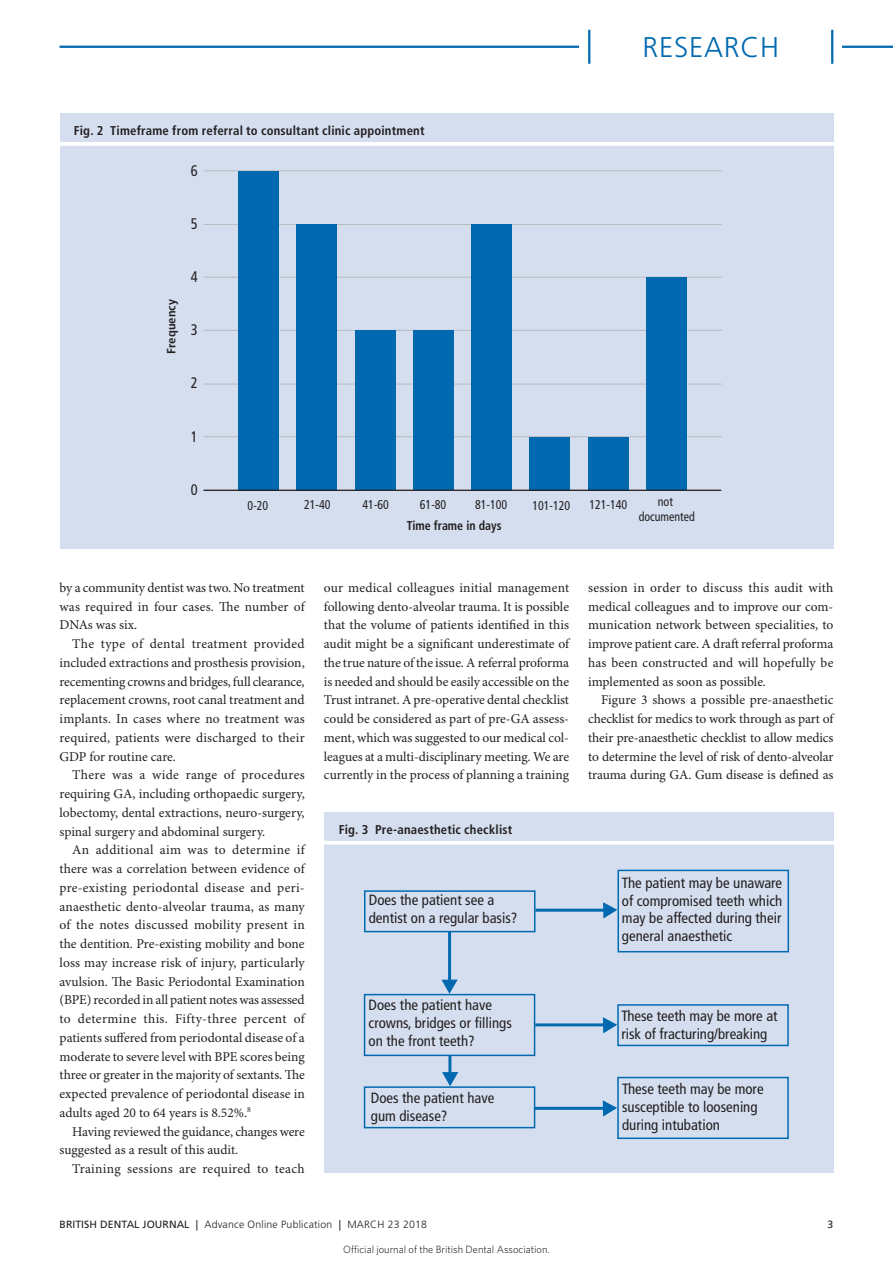
<style>
.page{position:relative;width:893px;height:1263px;background:#fff}
.page>*{position:absolute;margin:0;border:0;box-sizing:border-box;transform-origin:0 0}
.t1{font:300 28.5px "Frutiger LT Std";letter-spacing:.025em;color:#0069af}
.t2{font:condensed 15.3px "Frutiger LT Std";color:#231f20;scale:.93 1}
.t3{font:condensed 14.85px/17.9px "Frutiger LT Std";color:#231f20}
.body{font:13.5px/18.8px "Minion Pro";color:#231f20;text-align:justify}
.body-2{font:13.5px "Minion Pro";letter-spacing:.02em;color:#231f20}
.fig_caption_1{font:700 condensed 12.75px "Frutiger LT Std";letter-spacing:.015em;color:#231f20}
.t4{font:condensed 12.75px/15.3px "Frutiger LT Std";color:#231f20;text-align:center;scale:.93 1}
.fig_caption_1-2{font:700 condensed 12.75px "Frutiger LT Std";letter-spacing:.015em;color:#231f20;scale:.93 1}
.t5{font:700 condensed 12px "Frutiger LT Std";color:#231f20;scale:1.07 1}
.t6{font:300 10.5px "Frutiger LT Std";letter-spacing:.02em;color:#231f20}
.t7{font:300 10.5px "Whitney";color:#000}
.t8{font:10.5px "Frutiger LT Std";color:#231f20}
.s1{font-weight:400}
</style>
<div class="page">
<div style="left:60px;top:113px;width:773px;height:436px;background:#d4deef"></div>
<hr style="left:203px;top:384px;width:519px;height:1px;background:#bcbdc0">
<hr style="left:204px;top:436px;width:518px;height:1px;background:#bcbdc0">
<hr style="left:204px;top:171px;width:518px;height:1px;background:#bcbdc0">
<hr style="left:203px;top:224px;width:519px;height:1px;background:#bcbdc0">
<hr style="left:204px;top:277px;width:518px;height:1px;background:#bcbdc0">
<hr style="left:204px;top:330px;width:518px;height:1px;background:#bcbdc0">
<div style="left:646px;top:277px;width:41px;height:213px;background:#0069af"></div>
<div style="left:588px;top:437px;width:40px;height:53px;background:#0069af"></div>
<div style="left:529px;top:437px;width:41px;height:53px;background:#0069af"></div>
<div style="left:471px;top:224px;width:41px;height:266px;background:#0069af"></div>
<div style="left:413px;top:331px;width:41px;height:159px;background:#0069af"></div>
<div style="left:355px;top:331px;width:40px;height:159px;background:#0069af"></div>
<div style="left:296px;top:224px;width:41px;height:266px;background:#0069af"></div>
<div style="left:238px;top:171px;width:41px;height:319px;background:#0069af"></div>
<hr style="left:203px;top:490px;width:518px;height:1px;background:#231f20">
<hr style="left:55px;top:142px;width:785px;height:4px;background:#fff">
<div style="left:324px;top:812px;width:509px;height:361px;background:#d4deef"></div>
<div style="left:617px;top:870px;width:172px;height:82px;border:1px solid #0069af"></div>
<div style="left:617px;top:1004px;width:172px;height:42px;border:1px solid #0069af"></div>
<div style="left:617px;top:1077px;width:172px;height:62px;border:1px solid #0069af"></div>
<div style="left:364px;top:1086px;width:171px;height:42px;border:1px solid #0069af"></div>
<div style="left:364px;top:890px;width:171px;height:42px;border:1px solid #0069af"></div>
<div style="left:364px;top:994px;width:171px;height:62px;border:1px solid #0069af"></div>
<hr style="left:448px;top:931px;width:3px;height:56px;background:#0069af">
<hr style="left:448px;top:1055px;width:3px;height:27px;background:#0069af">
<hr style="left:535px;top:909px;width:78px;height:3px;background:#0069af">
<hr style="left:535px;top:1023px;width:79px;height:3px;background:#0069af">
<hr style="left:535px;top:1107px;width:78px;height:3px;background:#0069af">
<svg style="left:602px;top:901px;width:17px;height:18px"></svg>
<svg style="left:440px;top:979px;width:19px;height:15px"></svg>
<svg style="left:441px;top:1071px;width:19px;height:16px"></svg>
<svg style="left:602px;top:1016px;width:17px;height:18px"></svg>
<svg style="left:602px;top:1099px;width:17px;height:18px"></svg>
<hr style="left:320px;top:841px;width:522px;height:3px;background:#fff">
<hr style="left:60px;top:46px;width:833px;height:2px;background:#0069af">
<div style="left:580px;top:30px;width:262px;height:34px;background:#fff"></div>
<hr style="left:831px;top:30px;width:2px;height:34px;background:#0069af">
<hr style="left:588px;top:30px;width:2px;height:34px;background:#0069af">
<p class="fig_caption_1" style="left:74px;top:123px;width:352px">Fig. 2 Timeframe from referral to consultant clinic appointment</p>
<p class="t2" style="left:191px;top:161px;width:9px">6</p>
<p class="t2" style="left:191px;top:215px;width:9px">5</p>
<p class="t5" style="left:164px;top:354px;width:52px;rotate:-90deg">Frequency</p>
<p class="t2" style="left:191px;top:268px;width:9px">4</p>
<p class="t2" style="left:191px;top:321px;width:9px">3</p>
<p class="t2" style="left:191px;top:374px;width:9px">2</p>
<p class="t2" style="left:191px;top:427px;width:9px">1</p>
<p class="t2" style="left:191px;top:481px;width:9px">0</p>
<h1 class="t1" style="left:643px;top:31px;width:138px">RESEARCH</h1>
<p class="t4" style="left:248px;top:498px;width:24px">0-20</p>
<p class="t4" style="left:304px;top:497px;width:30px">21-40</p>
<p class="t4" style="left:363px;top:497px;width:30px">41-60</p>
<p class="t4" style="left:420px;top:497px;width:30px">61-80</p>
<p class="t4" style="left:475px;top:497px;width:36px">81-100</p>
<p class="t4" style="left:532px;top:498px;width:42px">101-120</p>
<p class="t4" style="left:589px;top:497px;width:42px">121-140</p>
<p class="t4" style="left:639px;top:493px;width:62px">not documented</p>
<p class="fig_caption_1-2" style="left:407px;top:518px;width:103px">Time frame in days</p>
<p class="body" style="left:60px;top:579px;width:247px">by a community dentist was two. No treatment was required in four cases. The number of DNAs was six.</p>
<p class="body" style="left:60px;top:635px;width:247px;text-indent:13px">The type of dental treatment provided included extractions and prosthesis provision, recementing crowns and bridges, full clearance, replacement crowns, root canal treatment and implants. In cases where no treatment was required, patients were discharged to their GDP for routine care.</p>
<p class="body" style="left:60px;top:766px;width:247px;text-indent:13px">There was a wide range of procedures requiring GA, including orthopaedic surgery, lobectomy, dental extractions, neuro-surgery, spinal surgery and abdominal surgery.</p>
<p class="body" style="left:60px;top:841px;width:247px;text-indent:13px">An additional aim was to determine if there was a correlation between evidence of pre-existing periodontal disease and peri&shy;anaesthetic dento-alveolar trauma, as many of the notes discussed mobility present in the dentition. Pre-existing mobility and bone loss may increase risk of injury, particularly avulsion. The Basic Periodontal Examination (BPE) recorded in all patient notes was assessed to determine this. Fifty-three percent of patients suffered from periodontal disease of a moderate to severe level with BPE scores being three or greater in the majority of sextants. The expected prevalence of periodontal disease in adults aged 20 to 64 years is 8.52%.<sup>8</sup></p>
<p class="body" style="left:60px;top:1122px;width:247px;text-indent:13px">Having reviewed the guidance, changes were suggested as a result of this audit.</p>
<p class="body-2" style="left:72px;top:1161px;width:234px">Training sessions are required to teach</p>
<p class="body" style="left:324px;top:579px;width:247px">our medical colleagues initial management following dento-alveolar trauma. It is possible that the volume of patients identified in this audit might be a significant underestimate of the true nature of the issue. A referral proforma is needed and should be easily accessible on the Trust intranet. A pre-operative dental checklist could be considered as part of pre-GA assess&shy;ment, which was suggested to our medical col&shy;leagues at a multi-disciplinary meeting. We are currently in the process of planning a training</p>
<p class="body" style="left:588px;top:579px;width:247px">session in order to discuss this audit with medical colleagues and to improve our com&shy;munication network between specialities, to improve patient care. A draft referral proforma has been constructed and will hopefully be implemented as soon as possible.</p>
<p class="body" style="left:588px;top:691px;width:247px;text-indent:13px">Figure 3 shows a possible pre-anaesthetic checklist for medics to work through as part of their pre-anaesthetic checklist to allow medics to determine the level of risk of dento-alveolar trauma during GA. Gum disease is defined as</p>
<p class="fig_caption_1" style="left:339px;top:822px;width:175px">Fig. 3 Pre-anaesthetic checklist</p>
<p class="t3" style="left:369px;top:891px;width:150px">Does the patient see a dentist on a regular basis?</p>
<p class="t3" style="left:369px;top:996px;width:145px">Does the patient have crowns, bridges or fillings on the front teeth?</p>
<p class="t3" style="left:622px;top:874px;width:162px;text-align:justify">The patient may be unaware of compromised teeth which may be affected during their general anaesthetic</p>
<p class="t3" style="left:621px;top:1007px;width:158px">These teeth may be more at risk of fracturing/breaking</p>
<p class="t3" style="left:371px;top:1089px;width:125px">Does the patient have gum disease?</p>
<p class="t3" style="left:622px;top:1080px;width:143px">These teeth may be more susceptible to loosening during intubation</p>
<p class="t6" style="left:60px;top:1219px;width:369px"><span class="s1">BRITISH DENTAL JOURNAL |</span> Advance Online Publication <span class="s1">|</span> MARCH 23 2018</p>
<p class="t8" style="left:828px;top:1218px;width:7px">3</p>
<p class="t7" style="left:343px;top:1243px;width:208px">Official journal of the British Dental Association.</p>
</div>
